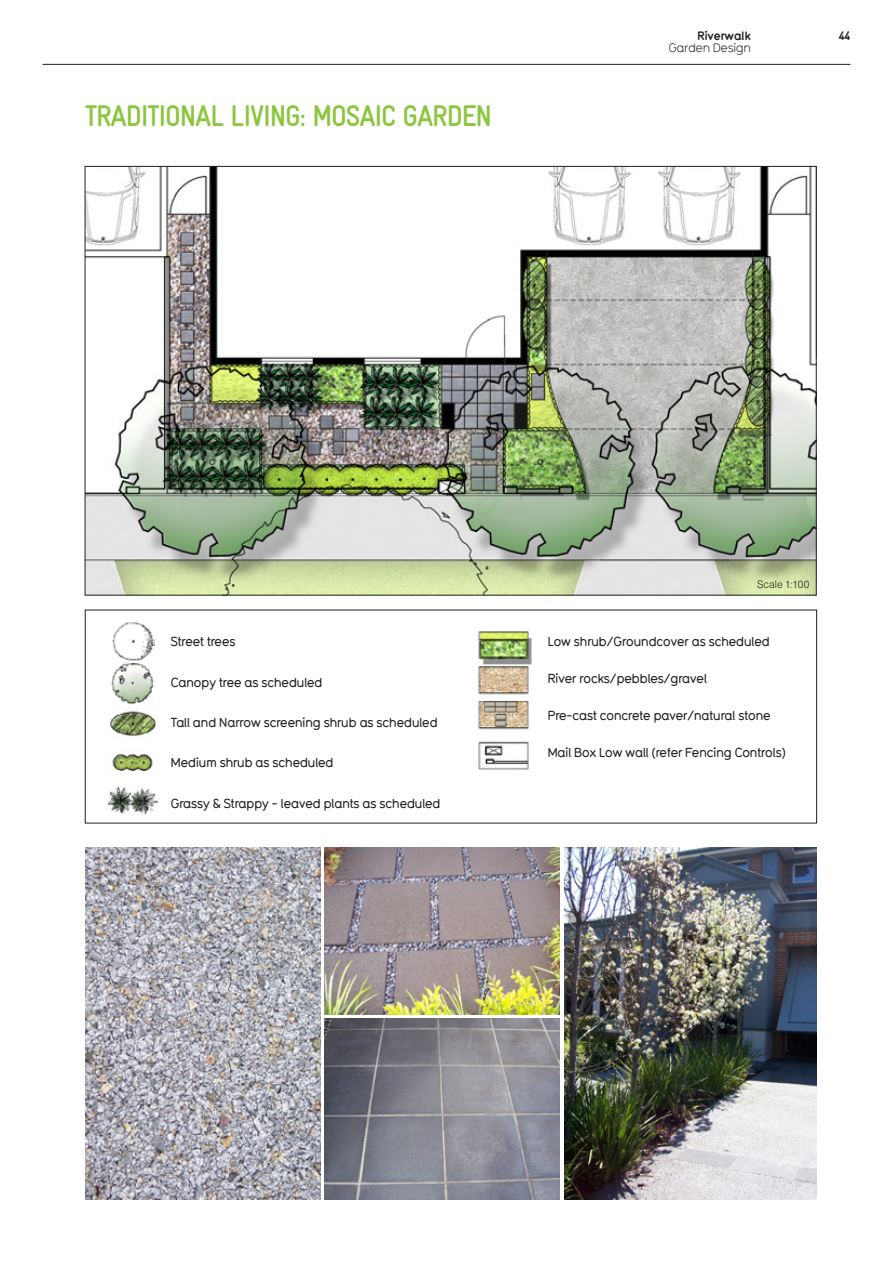
<style>
.page{position:relative;width:893px;height:1263px;background:#fff}
.page>*{position:absolute;margin:0;border:0;box-sizing:border-box;transform-origin:0 0}
._01_Heading_Green{font:700 condensed 30px "Gravur";letter-spacing:-.04em;color:#8bc63e}
._09_Medium_Grey{font:500 12.9px "Typ 1451";letter-spacing:-.05em;color:#231f20}
.t1{font:12px "Typ 1451";letter-spacing:-.04em;color:#231f20}
.t2{font:700 12px "Typ 1451";letter-spacing:-.04em;color:#231f20}
._03_Body_Copy{font:300 10.5px "Swiss 721 BT";letter-spacing:.01em;color:#231f20}
</style>
<div class="page">
<hr style="left:43px;top:64px;width:807px;height:1px;background:#231f20">
<img style="left:87px;top:168px;width:727px;height:425px">
<img style="left:478px;top:631px;width:53px;height:139px">
<img style="left:86px;top:848px;width:234px;height:351px">
<img style="left:325px;top:847px;width:235px;height:167px">
<img style="left:325px;top:1018px;width:235px;height:181px">
<img style="left:564px;top:847px;width:252px;height:352px">
<img style="left:111px;top:662px;width:43px;height:41px">
<img style="left:108px;top:786px;width:50px;height:29px">
<img style="left:112px;top:753px;width:41px;height:20px">
<img style="left:112px;top:621px;width:42px;height:40px">
<img style="left:110px;top:711px;width:46px;height:25px">
<p class="_01_Heading_Green" style="left:85px;top:99px;width:409px">TRADITIONAL LIVING: MOSAIC GARDEN</p>
<p class="t2" style="left:697px;top:27px;width:55px">Riverwalk</p>
<p class="t1" style="left:668px;top:39px;width:84px">Garden Design</p>
<p class="t2" style="left:838px;top:27px;width:13px">44</p>
<p class="_09_Medium_Grey" style="left:170px;top:633px;width:67px">Street trees</p>
<p class="_09_Medium_Grey" style="left:170px;top:673px;width:154px">Canopy tree as scheduled</p>
<p class="_09_Medium_Grey" style="left:170px;top:713px;width:269px">Tall and Narrow screening shrub as scheduled</p>
<p class="_09_Medium_Grey" style="left:170px;top:754px;width:165px">Medium shrub as scheduled</p>
<p class="_09_Medium_Grey" style="left:170px;top:794px;width:272px">Grassy &amp; Strappy - leaved plants as scheduled</p>
<p class="_03_Body_Copy" style="left:757px;top:578px;width:54px">Scale 1:100</p>
<p class="_09_Medium_Grey" style="left:547px;top:633px;width:224px">Low shrub/Groundcover as scheduled</p>
<p class="_09_Medium_Grey" style="left:547px;top:670px;width:161px">River rocks/pebbles/gravel</p>
<p class="_09_Medium_Grey" style="left:547px;top:707px;width:225px">Pre-cast concrete paver/natural stone</p>
<p class="_09_Medium_Grey" style="left:547px;top:743px;width:240px">Mail Box Low wall (refer Fencing Controls)</p>
</div>
